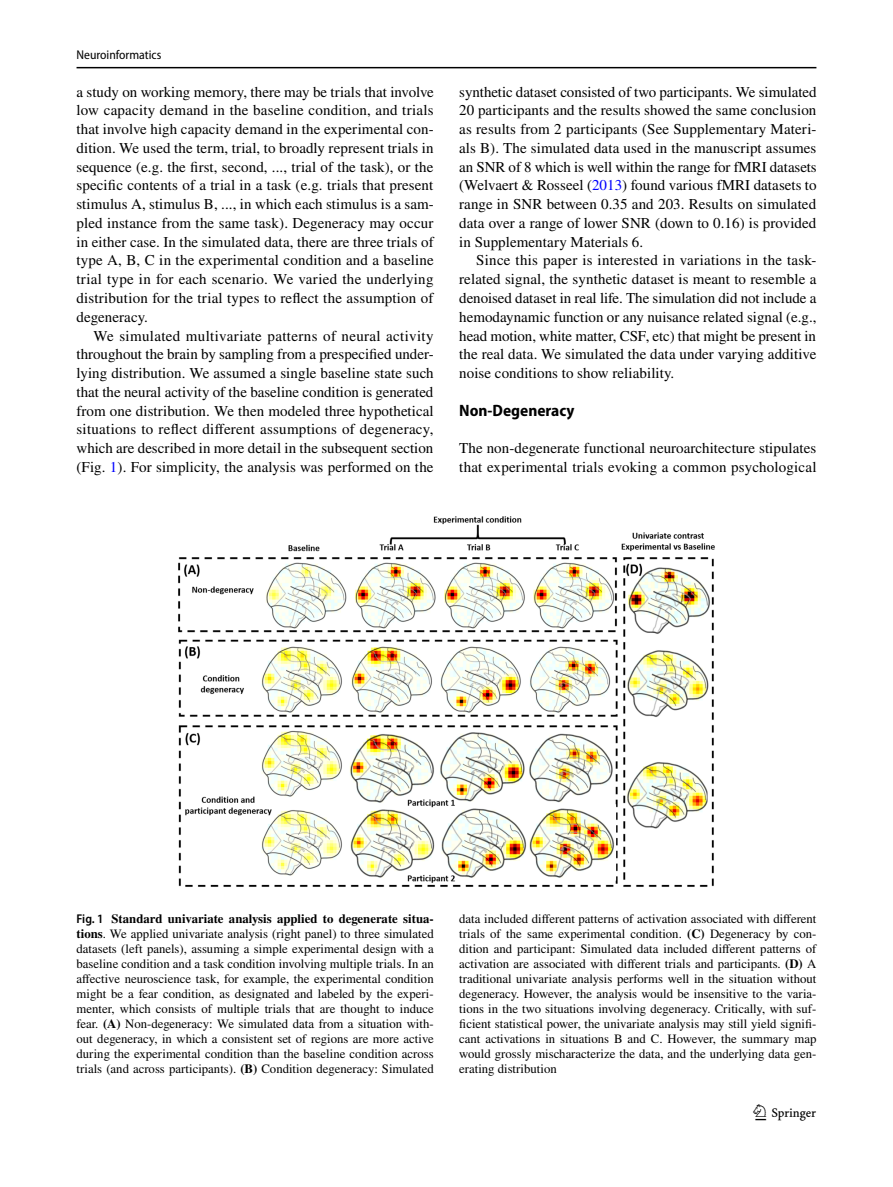
<style>
.page{position:relative;width:893px;height:1187px;background:#fff}
.page>*{position:absolute;margin:0;border:0;box-sizing:border-box;transform-origin:0 0}
.t1{font:22.5px "Springnew Regular 3";color:#000}
.t2{font:700 semi-condensed 16.5px "Myriad Pro";color:#000}
.t3{font:15px/18.8px "STIX";letter-spacing:.005em;color:#000;text-align:justify}
.t4{font:12.75px/15px "STIX";color:#000;text-align:justify}
.t5{font:semi-condensed 12.75px "Myriad Pro";color:#000}
.s1{color:#00f}
.s2{font-family:"Myriad Pro";font-weight:600;font-stretch:semi-condensed}
.s3{font-weight:700}
</style>
<div class="page">
<hr style="left:77px;top:67px;width:739px;height:1px;background:#000">
<img style="left:178px;top:516px;width:537px;height:371px">
<p class="t5" style="left:77px;top:48px;width:86px">Neuroinformatics</p>
<p class="t3" style="left:77px;top:83px;width:359px">a study on working memory, there may be trials that involve low capacity demand in the baseline condition, and trials that involve high capacity demand in the experimental con&shy;dition. We used the term, trial, to broadly represent trials in sequence (e.g. the first, second, ..., trial of the task), or the specific contents of a trial in a task (e.g. trials that present stimulus A, stimulus B, ..., in which each stimulus is a sam&shy;pled instance from the same task). Degeneracy may occur in either case. In the simulated data, there are three trials of type A, B, C in the experimental condition and a baseline trial type in for each scenario. We varied the underlying distribution for the trial types to reflect the assumption of degeneracy.</p>
<p class="t3" style="left:77px;top:327px;width:359px;text-indent:17px">We simulated multivariate patterns of neural activity throughout the brain by sampling from a prespecified under&shy;lying distribution. We assumed a single baseline state such that the neural activity of the baseline condition is generated from one distribution. We then modeled three hypothetical situations to reflect different assumptions of degeneracy, which are described in more detail in the subsequent section (Fig. <span class="s1">1</span>). For simplicity, the analysis was performed on the</p>
<p class="t3" style="left:459px;top:83px;width:359px">synthetic dataset consisted of two participants. We simulated 20 participants and the results showed the same conclusion as results from 2 participants (See Supplementary Materi&shy;als B). The simulated data used in the manuscript assumes an SNR of 8 which is well within the range for fMRI datasets (Welvaert &amp; Rosseel (<span class="s1">2013</span>) found various fMRI datasets to range in SNR between 0.35 and 203. Results on simulated data over a range of lower SNR (down to 0.16) is provided in Supplementary Materials 6.</p>
<p class="t3" style="left:459px;top:252px;width:359px;text-indent:17px">Since this paper is interested in variations in the task&shy;related signal, the synthetic dataset is meant to resemble a denoised dataset in real life. The simulation did not include a hemodaynamic function or any nuisance related signal (e.g., head motion, white matter, CSF, etc) that might be present in the real data. We simulated the data under varying additive noise conditions to show reliability.</p>
<p class="t2" style="left:459px;top:401px;width:117px">Non‑Degeneracy</p>
<p class="t3" style="left:459px;top:439px;width:359px">The non-degenerate functional neuroarchitecture stipulates that experimental trials evoking a common psychological</p>
<p class="t4" style="left:77px;top:912px;width:359px"><span class="s2">Fig. 1</span> <span class="s3">Standard univariate analysis applied to degenerate situa&shy;tions</span>. We applied univariate analysis (right panel) to three simulated datasets (left panels), assuming a simple experimental design with a baseline condition and a task condition involving multiple trials. In an affective neuroscience task, for example, the experimental condition might be a fear condition, as designated and labeled by the experi&shy;menter, which consists of multiple trials that are thought to induce fear. <span class="s3">(A)</span> Non-degeneracy: We simulated data from a situation with&shy;out degeneracy, in which a consistent set of regions are more active during the experimental condition than the baseline condition across trials (and across participants). <span class="s3">(B)</span> Condition degeneracy: Simulated</p>
<p class="t4" style="left:459px;top:912px;width:359px">data included different patterns of activation associated with different trials of the same experimental condition. <span class="s3">(C)</span> Degeneracy by con&shy;dition and participant: Simulated data included different patterns of activation are associated with different trials and participants. <span class="s3">(D)</span> A traditional univariate analysis performs well in the situation without degeneracy. However, the analysis would be insensitive to the varia&shy;tions in the two situations involving degeneracy. Critically, with suf&shy;ficient statistical power, the univariate analysis may still yield signifi&shy;cant activations in situations B and C. However, the summary map would grossly mischaracterize the data, and the underlying data gen&shy;erating distribution</p>
<h1 class="t1" style="left:755px;top:1104px;width:62px">1 3</h1>
</div>
